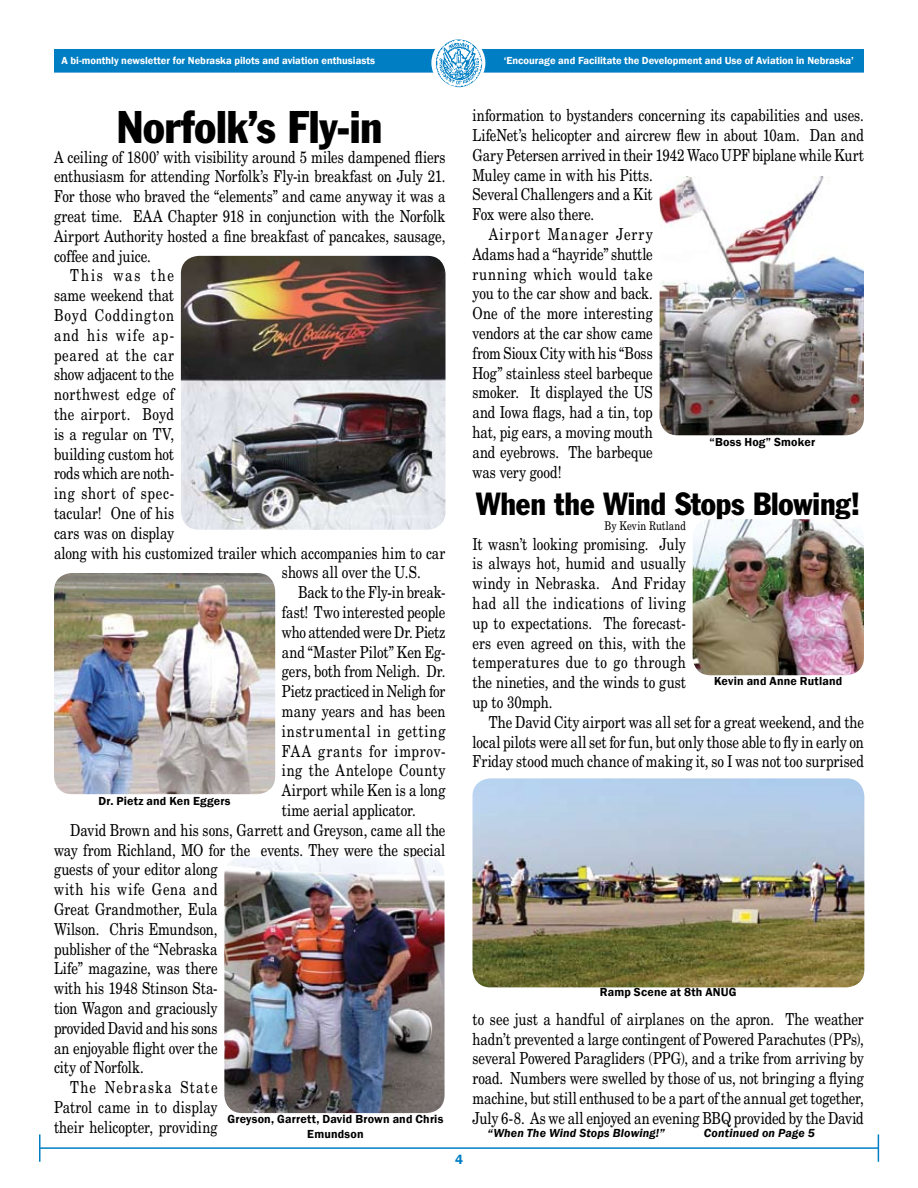
<style>
.page{position:relative;width:918px;height:1188px;background:#fff}
.page>*{position:absolute;margin:0;border:0;box-sizing:border-box;transform-origin:0 0}
.t1{font:condensed 45px "Franklin Gothic";letter-spacing:-.005em;color:#000}
.t2{font:condensed 31.5px "Franklin Gothic";letter-spacing:-.005em;color:#000}
.t3{font:16.5px/19.8px "New Century Schlbk";color:#000;text-align:justify;scale:.8 1}
.t4{font:16.5px "New Century Schlbk";letter-spacing:.06em;color:#000;scale:.8 1}
.t5{font:16.5px "New Century Schlbk";letter-spacing:.05em;color:#000;scale:.8 1}
.t6{font:16.5px "New Century Schlbk";letter-spacing:.035em;color:#000;scale:.8 1}
.t7{font:16.5px "New Century Schlbk";letter-spacing:.055em;color:#000;scale:.8 1}
.t8{font:16.5px "New Century Schlbk";letter-spacing:.085em;color:#000;scale:.8 1}
.t9{font:16.5px "New Century Schlbk";letter-spacing:-.025em;color:#000;scale:.8 1}
.t10{font:16.5px "New Century Schlbk";letter-spacing:.08em;color:#000;scale:.8 1}
.t11{font:16.5px "New Century Schlbk";letter-spacing:.03em;color:#000;scale:.8 1}
.t12{font:16.5px "New Century Schlbk";letter-spacing:.075em;color:#000;scale:.8 1}
.t13{font:16.5px "New Century Schlbk";letter-spacing:.14em;color:#000;scale:.8 1}
.t14{font:600 12px/14.4px "Franklin Gothic";letter-spacing:.015em;color:#000;text-align:center}
.t15{font:italic 600 12px "Franklin Gothic";letter-spacing:.015em;color:#000}
.t16{font:12px "New Century Schlbk";letter-spacing:.01em;color:#000;scale:.8 1}
.t17{font:600 10.5px "Franklin Gothic";color:#fff}
</style>
<div class="page">
<div style="left:55px;top:50px;width:808px;height:22px;background:#007ec4"></div>
<div style="left:54px;top:49px;width:810px;height:24px;border:2px solid #007ec4"></div>
<div style="left:431px;top:36px;width:54px;height:54px;border:2px solid #fff;border-radius:50%"></div>
<img style="left:436px;top:39px;width:46px;height:48px">
<hr style="left:39px;top:1147px;width:839px;height:2px;background:#007ec4">
<svg style="left:39px;top:1134px;width:1px;height:28px"></svg>
<svg style="left:878px;top:1134px;width:1px;height:28px"></svg>
<img style="left:54px;top:573px;width:221px;height:221px;border-radius:18px">
<img style="left:224px;top:857px;width:221px;height:256px;border-radius:18px">
<img style="left:181px;top:256px;width:265px;height:274px;border-radius:18px">
<img style="left:660px;top:176px;width:204px;height:259px;border-radius:18px">
<img style="left:472px;top:778px;width:392px;height:209px;border-radius:18px">
<img style="left:693px;top:519px;width:171px;height:156px;border-radius:18px">
<p class="t17" style="left:62px;top:54px;width:315px">A bi-monthly newsletter for Nebraska pilots and aviation enthusiasts</p>
<p class="t17" style="left:504px;top:54px;width:352px">‘Encourage and Facilitate the Development and Use of Aviation in Nebraska’</p>
<h1 class="t1" style="left:117px;top:99px;width:268px">Norfolk’s Fly-in</h1>
<p class="t3" style="left:54px;top:147px;width:491px">A ceiling of 1800’ with visibility around 5 miles dampened fliers</p>
<p class="t3" style="left:54px;top:167px;width:491px">enthusiasm for attending Norfolk’s Fly-in breakfast on July 21.</p>
<p class="t3" style="left:54px;top:186px;width:491px">For those who braved the “elements” and came anyway it was a</p>
<p class="t3" style="left:54px;top:206px;width:491px">great time. EAA Chapter 918 in conjunction with the Norfolk</p>
<p class="t3" style="left:54px;top:226px;width:491px">Airport Authority hosted a fine breakfast of pancakes, sausage,</p>
<p class="t3" style="left:54px;top:246px;width:122px">coffee and juice.</p>
<p class="t13" style="left:70px;top:266px;width:131px">This was the</p>
<p class="t3" style="left:54px;top:285px;width:152px">same weekend that</p>
<p class="t12" style="left:54px;top:305px;width:152px">Boyd Coddington</p>
<p class="t8" style="left:54px;top:325px;width:152px">and his wife ap-</p>
<p class="t7" style="left:54px;top:345px;width:152px">peared at the car</p>
<p class="t3" style="left:54px;top:365px;width:152px">show adjacent to the</p>
<p class="t6" style="left:54px;top:384px;width:152px">northwest edge of</p>
<p class="t11" style="left:54px;top:404px;width:152px">the airport. Boyd</p>
<p class="t3" style="left:54px;top:424px;width:152px">is a regular on TV,</p>
<p class="t3" style="left:54px;top:444px;width:152px">building custom hot</p>
<p class="t3" style="left:54px;top:464px;width:152px">rods which are noth-</p>
<p class="t5" style="left:54px;top:483px;width:152px">ing short of spec-</p>
<p class="t3" style="left:54px;top:503px;width:152px">tacular! One of his</p>
<p class="t3" style="left:54px;top:523px;width:152px">cars was on display</p>
<p class="t3" style="left:54px;top:543px;width:491px">along with his customized trailer which accompanies him to car</p>
<p class="t3" style="left:282px;top:563px;width:175px">shows all over the U.S.</p>
<p class="t3" style="left:298px;top:582px;width:186px">Back to the Fly-in break-</p>
<p class="t3" style="left:282px;top:602px;width:206px">fast! Two interested people</p>
<p class="t9" style="left:282px;top:622px;width:206px">who attended were Dr. Pietz</p>
<p class="t3" style="left:282px;top:642px;width:206px">and “Master Pilot” Ken Eg-</p>
<p class="t3" style="left:282px;top:662px;width:206px">gers, both from Neligh. Dr.</p>
<p class="t3" style="left:282px;top:681px;width:206px">Pietz practiced in Neligh for</p>
<p class="t3" style="left:282px;top:701px;width:206px">many years and has been</p>
<p class="t4" style="left:282px;top:721px;width:206px">instrumental in getting</p>
<p class="t7" style="left:282px;top:741px;width:206px">FAA grants for improv-</p>
<p class="t6" style="left:282px;top:761px;width:206px">ing the Antelope County</p>
<p class="t3" style="left:282px;top:780px;width:206px">Airport while Ken is a long</p>
<p class="t3" style="left:282px;top:800px;width:169px">time aerial applicator.</p>
<p class="t3" style="left:70px;top:820px;width:471px">David Brown and his sons, Garrett and Greyson, came all the</p>
<p class="t3" style="left:54px;top:840px;width:491px">way from Richland, MO for the events. They were the special</p>
<p class="t3" style="left:54px;top:860px;width:206px">guests of your editor along</p>
<p class="t4" style="left:54px;top:879px;width:206px">with his wife Gena and</p>
<p class="t3" style="left:54px;top:899px;width:206px">Great Grandmother, Eula</p>
<p class="t3" style="left:54px;top:919px;width:206px">Wilson. Chris Emundson,</p>
<p class="t3" style="left:54px;top:939px;width:206px">publisher of the “Nebraska</p>
<p class="t3" style="left:54px;top:959px;width:206px">Life” magazine, was there</p>
<p class="t3" style="left:54px;top:978px;width:206px">with his 1948 Stinson Sta-</p>
<p class="t3" style="left:54px;top:998px;width:206px">tion Wagon and graciously</p>
<p class="t3" style="left:54px;top:1018px;width:206px">provided David and his sons</p>
<p class="t3" style="left:54px;top:1038px;width:206px">an enjoyable flight over the</p>
<p class="t3" style="left:54px;top:1058px;width:114px">city of Norfolk.</p>
<p class="t8" style="left:70px;top:1077px;width:186px">The Nebraska State</p>
<p class="t3" style="left:54px;top:1097px;width:206px">Patrol came in to display</p>
<p class="t3" style="left:54px;top:1117px;width:206px">their helicopter, providing</p>
<p class="t14" style="left:98px;top:794px;width:134px">Dr. Pietz and Ken Eggers</p>
<p class="t14" style="left:228px;top:1112px;width:217px">Greyson, Garrett, David Brown and Chris<br>Emundson</p>
<p class="t3" style="left:472px;top:105px;width:491px">information to bystanders concerning its capabilities and uses.</p>
<p class="t3" style="left:472px;top:125px;width:491px">LifeNet’s helicopter and aircrew flew in about 10am. Dan and</p>
<p class="t3" style="left:472px;top:145px;width:491px">Gary Petersen arrived in their 1942 Waco UPF biplane while Kurt</p>
<p class="t3" style="left:472px;top:165px;width:227px">Muley came in with his Pitts.</p>
<p class="t3" style="left:472px;top:185px;width:227px">Several Challengers and a Kit</p>
<p class="t3" style="left:472px;top:204px;width:154px">Fox were also there.</p>
<p class="t10" style="left:489px;top:224px;width:207px">Airport Manager Jerry</p>
<p class="t3" style="left:472px;top:244px;width:227px">Adams had a “hayride” shuttle</p>
<p class="t5" style="left:472px;top:264px;width:227px">running which would take</p>
<p class="t3" style="left:472px;top:284px;width:227px">you to the car show and back.</p>
<p class="t3" style="left:472px;top:303px;width:227px">One of the more interesting</p>
<p class="t3" style="left:472px;top:323px;width:227px">vendors at the car show came</p>
<p class="t3" style="left:472px;top:343px;width:227px">from Sioux City with his “Boss</p>
<p class="t3" style="left:472px;top:363px;width:227px">Hog” stainless steel barbeque</p>
<p class="t3" style="left:472px;top:383px;width:227px">smoker. It displayed the US</p>
<p class="t3" style="left:472px;top:402px;width:227px">and Iowa flags, had a tin, top</p>
<p class="t3" style="left:472px;top:422px;width:227px">hat, pig ears, a moving mouth</p>
<p class="t3" style="left:472px;top:442px;width:227px">and eyebrows. The barbeque</p>
<p class="t3" style="left:472px;top:462px;width:113px">was very good!</p>
<h2 class="t2" style="left:476px;top:485px;width:387px">When the Wind Stops Blowing!</h2>
<p class="t16" style="left:605px;top:518px;width:103px">By Kevin Rutland</p>
<p class="t3" style="left:472px;top:534px;width:268px">It wasn’t looking promising. July is always hot, humid and usually windy in Nebraska. And Friday had all the indications of living up to expectations. The forecast&shy;ers even agreed on this, with the temperatures due to go through the nineties, and the winds to gust up to 30mph.</p>
<p class="t3" style="left:472px;top:712px;width:491px;text-indent:16px">The David City airport was all set for a great weekend, and the local pilots were all set for fun, but only those able to fly in early on Friday stood much chance of making it, so I was not too surprised</p>
<p class="t14" style="left:710px;top:435px;width:107px">“Boss Hog” Smoker</p>
<p class="t14" style="left:714px;top:674px;width:130px">Kevin and Anne Rutland</p>
<p class="t14" style="left:600px;top:985px;width:138px">Ramp Scene at 8th ANUG</p>
<p class="t3" style="left:472px;top:1009px;width:491px">to see just a handful of airplanes on the apron. The weather hadn’t prevented a large contingent of Powered Parachutes (PPs), several Powered Paragliders (PPG), and a trike from arriving by road. Numbers were swelled by those of us, not bringing a flying machine, but still enthused to be a part of the annual get together, July 6-8. As we all enjoyed an evening BBQ provided by the David</p>
<p class="t15" style="left:488px;top:1125px;width:179px">“When The Wind Stops Blowing!”</p>
<p class="t15" style="left:704px;top:1125px;width:112px">Continued on Page 5</p>
</div>
